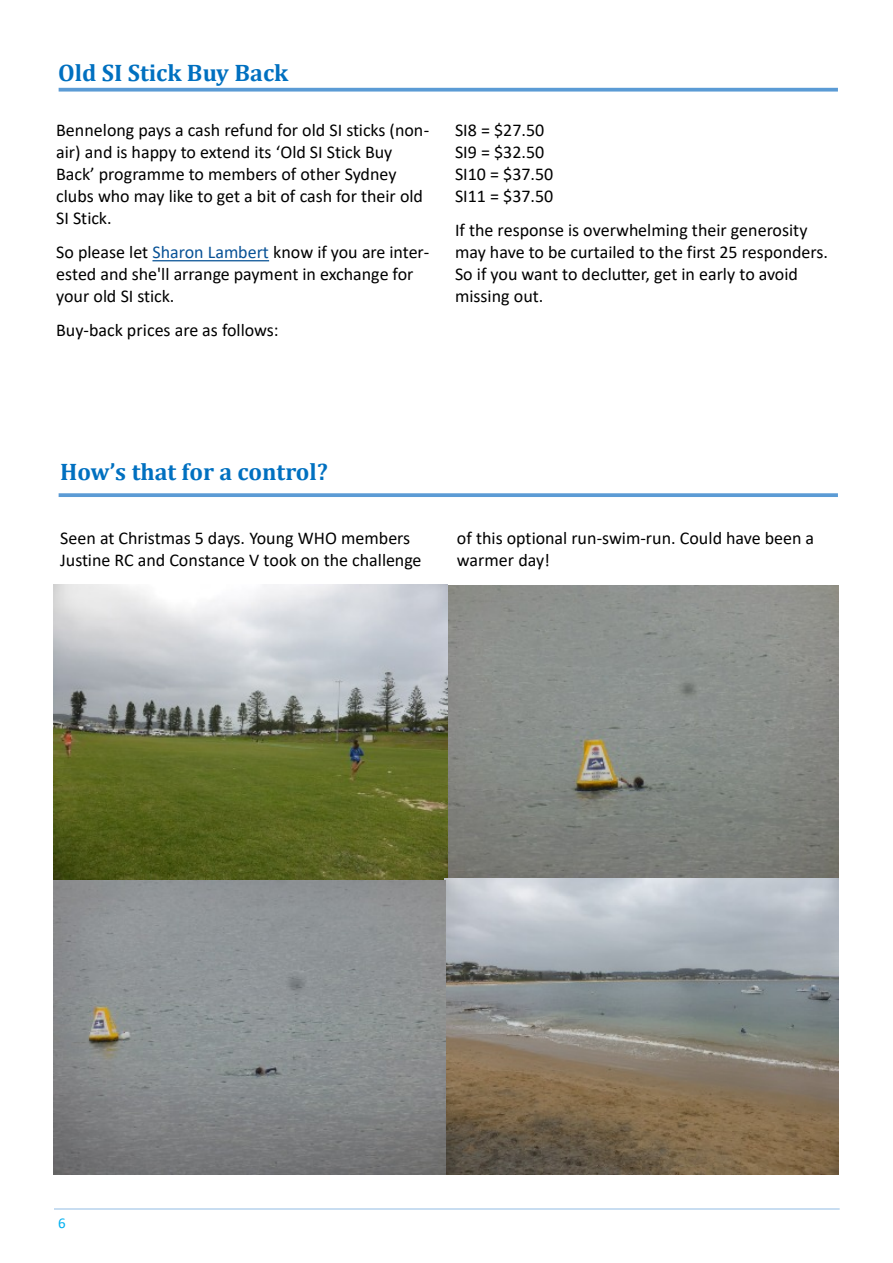
<style>
.page{position:relative;width:893px;height:1263px;background:#fff}
.page>*{position:absolute;margin:0;border:0;box-sizing:border-box;transform-origin:0 0}
.t1{font:700 24px "Cambria";color:#0070c0}
.t2{font:18px/21.9px "Calibri";color:#000}
.t3{font:15px "Calibri";color:#00b0f0}
.s1{color:#085296}
</style>
<div class="page">
<svg style="left:59px;top:88px;width:779px;height:4px;background:#6da6d9"></svg>
<hr style="left:152px;top:260px;width:117px;height:1px;background:#085296">
<svg style="left:59px;top:493px;width:779px;height:4px;background:#66a1d7"></svg>
<img style="left:54px;top:585px;width:785px;height:295px">
<img style="left:445px;top:878px;width:394px;height:296px">
<img style="left:54px;top:880px;width:392px;height:294px">
<h1 class="t1" style="left:58px;top:62px;width:232px">Old SI Stick Buy Back</h1>
<p class="t2" style="left:56px;top:121px;width:375px">Bennelong pays a cash refund for old SI sticks (non&shy;air) and is happy to extend its ‘Old SI Stick Buy Back’ programme to members of other Sydney clubs who may like to get a bit of cash for their old SI Stick.</p>
<p class="t2" style="left:56px;top:243px;width:375px">So please let <span class="s1">Sharon Lambert</span> know if you are inter&shy;ested and she'll arrange payment in exchange for your old SI stick.</p>
<p class="t2" style="left:56px;top:321px;width:224px">Buy-back prices are as follows:</p>
<p class="t2" style="left:455px;top:121px;width:100px">SI8 = $27.50<br>SI9 = $32.50<br>SI10 = $37.50<br>SI11 = $37.50</p>
<p class="t2" style="left:455px;top:221px;width:374px">If the response is overwhelming their generosity may have to be curtailed to the first 25 responders.<br>So if you want to declutter, get in early to avoid missing out.</p>
<h1 class="t1" style="left:60px;top:461px;width:269px">How’s that for a control?</h1>
<p class="t2" style="left:60px;top:528px;width:363px">Seen at Christmas 5 days. Young WHO members<br>Justine RC and Constance V took on the challenge</p>
<p class="t2" style="left:457px;top:528px;width:359px">of this optional run-swim-run. Could have been a warmer day!</p>
<p class="t3" style="left:58px;top:1217px;width:9px">6</p>
</div>
